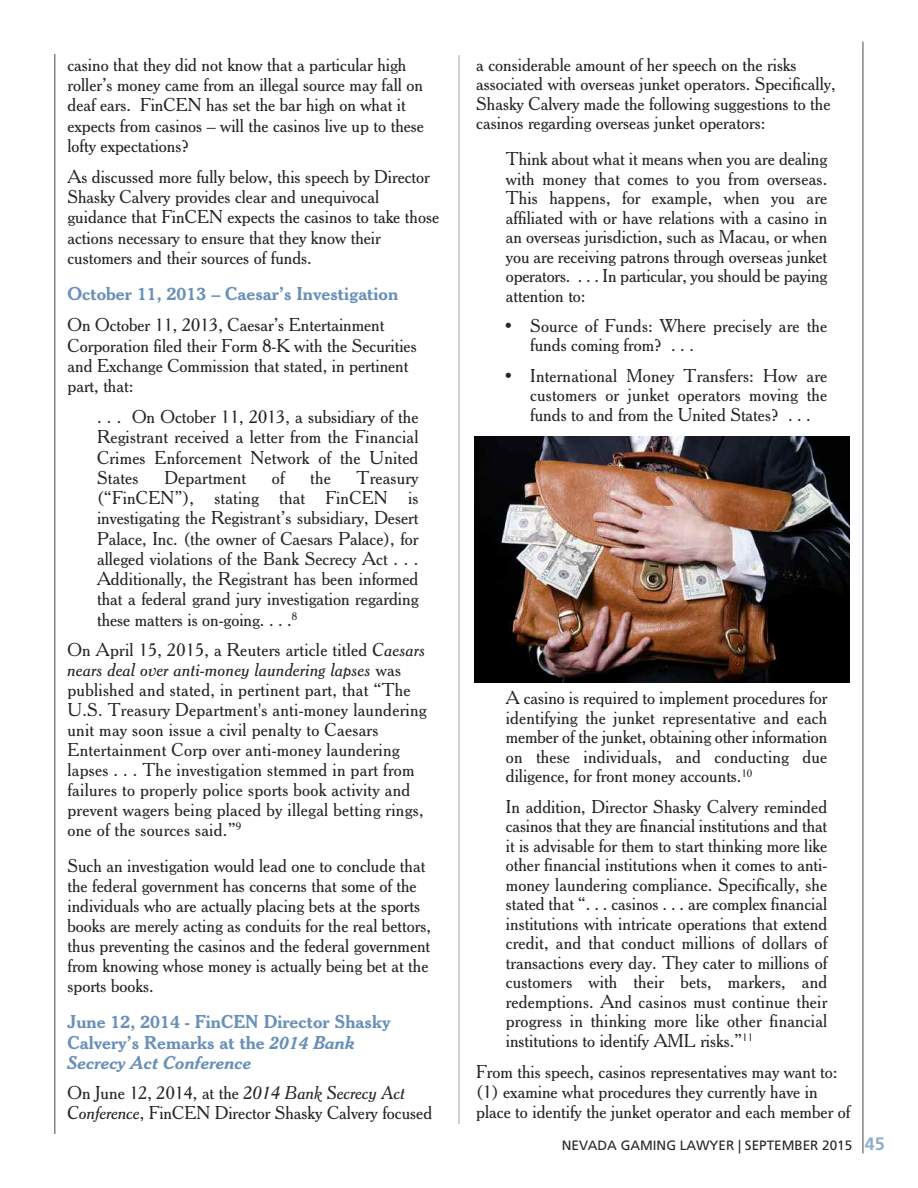
<style>
.page{position:relative;width:918px;height:1188px;background:#fff}
.page>*{position:absolute;margin:0;border:0;box-sizing:border-box;transform-origin:0 0}
.t1{font:18px/19.5px "Cheltenham BT";color:#272526}
.t2{font:700 18px/20.2px "Cheltenham BT";color:#6990b9}
.t3{font:13.5px "Frutiger";color:#272526}
.s1{font-style:italic}
.s2{font-weight:700;font-size:18px;color:#8faecd}
</style>
<div class="page">
<hr style="left:862px;top:42px;width:2px;height:1111px;background:#82858a">
<hr style="left:54px;top:54px;width:2px;height:1080px;background:#82858a">
<hr style="left:459px;top:55px;width:1px;height:1069px;background:#9aa1a9">
<img style="left:474px;top:436px;width:376px;height:247px">
<p class="t1" style="left:68px;top:55px;width:358px;line-height:20.2px">casino that they did not know that a particular high roller’s money came from an illegal source may fall on deaf ears. FinCEN has set the bar high on what it expects from casinos – will the casinos live up to these lofty expectations?</p>
<p class="t1" style="left:68px;top:167px;width:373px;line-height:20.2px">As discussed more fully below, this speech by Director Shasky Calvery provides clear and unequivocal guidance that FinCEN expects the casinos to take those actions necessary to ensure that they know their customers and their sources of funds.</p>
<p class="t2" style="left:68px;top:284px;width:332px">October 11, 2013 – Caesar’s Investigation</p>
<p class="t1" style="left:68px;top:315px;width:351px;line-height:20.2px">On October 11, 2013, Caesar’s Entertainment Corporation filed their Form 8-K with the Securities and Exchange Commission that stated, in pertinent part, that:</p>
<p class="t1" style="left:97px;top:407px;width:323px;line-height:20.2px;text-align:justify">. . . On October 11, 2013, a subsidiary of the Registrant received a letter from the Financial Crimes Enforcement Network of the United States</p>
<p class="t1" style="left:97px;top:468px;width:323px;line-height:20.2px;text-align:justify;text-indent:260px">Treasury (“FinCEN”), stating that FinCEN is investigating the Registrant’s subsidiary, Desert Palace, Inc. (the owner of Caesars Palace), for alleged violations of the Bank Secrecy Act . . .<br>Additionally, the Registrant has been informed that a federal grand jury investigation regarding these matters is on-going. . . .<sup>8</sup></p>
<p class="t1" style="left:67px;top:640px;width:361px;line-height:20px">On April 15, 2015, a Reuters article titled <span class="s1">Caesars nears deal over anti-money laundering lapses</span> was published and stated, in pertinent part, that “The U.S. Treasury Department's anti-money laundering unit may soon issue a civil penalty to Caesars Entertainment Corp over anti-money laundering lapses . . . The investigation stemmed in part from failures to properly police sports book activity and prevent wagers being placed by illegal betting rings, one of the sources said.”<sup>9</sup></p>
<p class="t1" style="left:67px;top:856px;width:365px;line-height:20px">Such an investigation would lead one to conclude that the federal government has concerns that some of the individuals who are actually placing bets at the sports books are merely acting as conduits for the real bettors, thus preventing the casinos and the federal government from knowing whose money is actually being bet at the sports books.</p>
<p class="t2" style="left:68px;top:1012px;width:325px">June 12, 2014 - FinCEN Director Shasky<br>Calvery’s Remarks at the <span class="s1">2014 Bank<br>Secrecy Act Conference</span></p>
<p class="t1" style="left:68px;top:1083px;width:366px">On June 12, 2014, at the <span class="s1">2014 Bank Secrecy Act<br>Conference</span>, FinCEN Director Shasky Calvery focused</p>
<p class="t1" style="left:164px;top:468px;width:83px">Department</p>
<p class="t1" style="left:272px;top:468px;width:14px">of</p>
<p class="t1" style="left:310px;top:468px;width:22px">the</p>
<p class="t1" style="left:476px;top:55px;width:361px">a considerable amount of her speech on the risks associated with overseas junket operators. Specifically, Shasky Calvery made the following suggestions to the casinos regarding overseas junket operators:</p>
<p class="t1" style="left:506px;top:149px;width:323px;text-align:justify">Think about what it means when you are dealing with money that comes to you from overseas.<br>This happens, for example, when you are affiliated with or have relations with a casino in an overseas jurisdiction, such as Macau, or when you are receiving patrons through overseas junket operators. . . . In particular, you should be paying attention to:</p>
<p class="t1" style="left:530px;top:316px;width:298px;text-indent:-27px">• Source of Funds: Where precisely are the funds coming from? . . .</p>
<p class="t1" style="left:530px;top:366px;width:298px;text-align:justify;text-indent:-27px">• International Money Transfers: How are customers or junket operators moving the funds to and from the United States? . . .</p>
<p class="t1" style="left:506px;top:689px;width:323px;text-align:justify">A casino is required to implement procedures for identifying the junket representative and each member of the junket, obtaining other information on these individuals, and conducting due diligence, for front money accounts.<sup>10</sup></p>
<p class="t1" style="left:506px;top:797px;width:323px;text-align:justify">In addition, Director Shasky Calvery reminded casinos that they are financial institutions and that it is advisable for them to start thinking more like other financial institutions when it comes to anti&shy;money laundering compliance. Specifically, she stated that “. . . casinos . . . are complex financial institutions with intricate operations that extend credit, and that conduct millions of dollars of transactions every day. They cater to millions of customers with their bets, markers, and redemptions. And casinos must continue their progress in thinking more like other financial institutions to identify AML risks.”<sup>11</sup></p>
<p class="t1" style="left:476px;top:1062px;width:376px;line-height:20.2px">From this speech, casinos representatives may want to: (1) examine what procedures they currently have in place to identify the junket operator and each member of</p>
<p class="t3" style="left:562px;top:1140px;width:324px">NEVADA GAMING LAWYER | SEPTEMBER 2015 <span class="s2">45</span></p>
</div>
